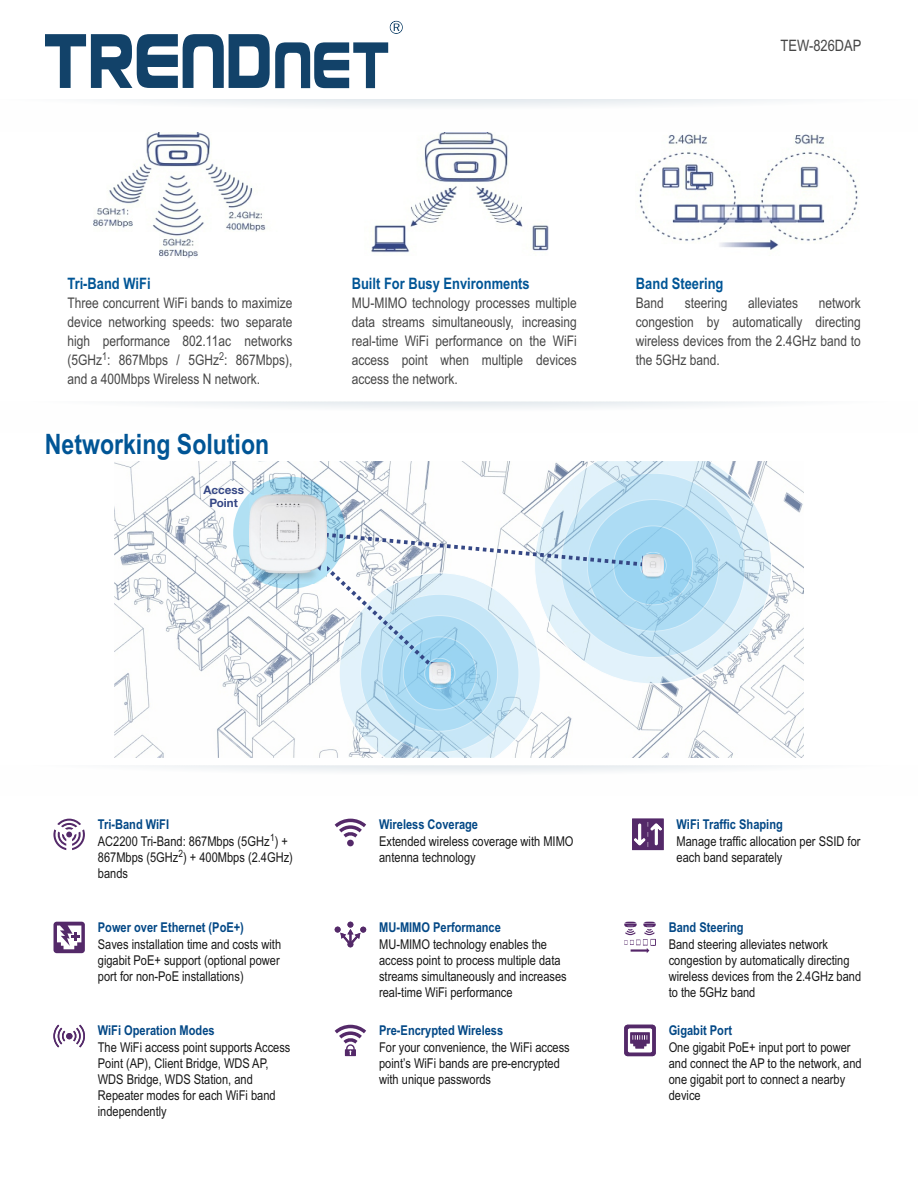
<style>
.page{position:relative;width:918px;height:1188px;background:#fff}
.page>*{position:absolute;margin:0;border:0;box-sizing:border-box;transform-origin:0 0}
.t1{font:700 28.2px "Arial Narrow";color:#005596}
.t2{font:700 15.75px "Arial Narrow";color:#005596}
.t3{font:15.75px "Arial Narrow";color:#464646}
.t4{font:14.7px/19px "Arial Narrow";color:#464646;text-align:justify}
.t5{font:13.5px/16.2px "Arial Narrow";color:#181818}
.t6{font:700 13.5px "Arial Narrow";color:#034886}
.t7{font:700 11.55px/13.2px "Helvetica Neue LTW1 G";color:#354785;text-align:center}
.s1{font-weight:700;color:#034886}
</style>
<div class="page">
<img style="left:93px;top:132px;width:173px;height:126px">
<img style="left:371px;top:132px;width:178px;height:121px">
<img style="left:639px;top:134px;width:219px;height:116px">
<svg style="left:632px;top:819px;width:32px;height:31px"></svg>
<svg style="left:53px;top:819px;width:32px;height:31px"></svg>
<svg style="left:54px;top:922px;width:31px;height:31px"></svg>
<svg style="left:53px;top:1025px;width:32px;height:22px"></svg>
<svg style="left:335px;top:819px;width:31px;height:19px"></svg>
<div style="left:347px;top:840px;width:7px;height:6px;background:#542969;border-radius:50%"></div>
<svg style="left:335px;top:922px;width:31px;height:25px"></svg>
<svg style="left:624px;top:922px;width:32px;height:31px"></svg>
<svg style="left:624px;top:1025px;width:32px;height:31px"></svg>
<svg style="left:335px;top:1025px;width:31px;height:31px"></svg>
<svg style="left:105px;top:99px;width:695px;height:7px"></svg>
<svg style="left:146px;top:402px;width:630px;height:6px"></svg>
<svg style="left:149px;top:766px;width:623px;height:6px"></svg>
<svg style="left:45px;top:21px;width:358px;height:67px"></svg>
<img style="left:114px;top:461px;width:690px;height:297px">
<svg style="left:534px;top:461px;width:238px;height:223px"></svg>
<svg style="left:561px;top:473px;width:184px;height:185px;background:#c3e3f4"></svg>
<svg style="left:587px;top:499px;width:132px;height:132px;background:#abdaf1"></svg>
<svg style="left:613px;top:526px;width:80px;height:79px;background:#9ad3f0"></svg>
<svg style="left:640px;top:552px;width:26px;height:27px"></svg>
<div style="left:233px;top:477px;width:113px;height:112px;background:#009bdb;border-radius:50%;opacity:.3"></div>
<svg style="left:284px;top:527px;width:373px;height:231px"></svg>
<img style="left:249px;top:495px;width:78px;height:88px">
<img style="left:643px;top:555px;width:21px;height:24px">
<p class="t3" style="left:781px;top:39px;width:82px">TEW-826DAP</p>
<p class="t2" style="left:68px;top:278px;width:85px">Tri-Band WiFi</p>
<p class="t4" style="left:68px;top:295px;width:226px">Three concurrent WiFi bands to maximize device networking speeds: two separate high performance 802.11ac networks (5GHz<sup>1</sup>: 867Mbps / 5GHz<sup>2</sup>: 867Mbps), and a 400Mbps Wireless N network.</p>
<h1 class="t1" style="left:45px;top:434px;width:226px">Networking Solution</h1>
<p class="t7" style="left:203px;top:485px;width:42px">Access<br>Point</p>
<p class="t2" style="left:352px;top:278px;width:179px">Built For Busy Environments</p>
<p class="t4" style="left:352px;top:295px;width:226px">MU-MIMO technology processes multiple data streams simultaneously, increasing real-time WiFi performance on the WiFi access point when multiple devices access the network.</p>
<p class="t2" style="left:636px;top:278px;width:89px">Band Steering</p>
<p class="t4" style="left:636px;top:295px;width:30px">Band</p>
<p class="t4" style="left:685px;top:295px;width:44px">steering</p>
<p class="t4" style="left:748px;top:295px;width:51px">alleviates</p>
<p class="t4" style="left:636px;top:295px;width:226px;text-indent:183px">network congestion by automatically directing wireless devices from the 2.4GHz band to the 5GHz band.</p>
<p class="t5" style="left:98px;top:818px;width:197px"><span class="s1">Tri-Band WiFI<br></span>AC2200 Tri-Band: 867Mbps (5GHz<sup>1</sup>) +<br>867Mbps (5GHz<sup>2</sup>) + 400Mbps (2.4GHz) bands</p>
<p class="t6" style="left:98px;top:923px;width:148px">Power over Ethernet (PoE+)</p>
<p class="t5" style="left:98px;top:937px;width:185px;text-align:justify">Saves installation time and costs with gigabit PoE+ support (optional power port for non-PoE installations)</p>
<p class="t6" style="left:98px;top:1026px;width:118px">WiFi Operation Modes</p>
<p class="t5" style="left:98px;top:1040px;width:194px">The WiFi access point supports Access<br>Point (AP), Client Bridge, WDS AP,<br>WDS Bridge, WDS Station, and<br>Repeater modes for each WiFi band independently</p>
<p class="t6" style="left:379px;top:820px;width:100px">Wireless Coverage</p>
<p class="t5" style="left:379px;top:834px;width:196px">Extended wireless coverage with MIMO antenna technology</p>
<p class="t6" style="left:379px;top:923px;width:123px">MU-MIMO Performance</p>
<p class="t5" style="left:379px;top:937px;width:189px">MU-MIMO technology enables the access point to process multiple data streams simultaneously and increases real-time WiFi performance</p>
<p class="t6" style="left:379px;top:1026px;width:126px">Pre-Encrypted Wireless</p>
<p class="t5" style="left:379px;top:1040px;width:192px">For your convenience, the WiFi access point’s WiFi bands are pre-encrypted with unique passwords</p>
<p class="t6" style="left:677px;top:820px;width:108px">WiFi Traffic Shaping</p>
<p class="t5" style="left:677px;top:834px;width:185px">Manage traffic allocation per SSID for each band separately</p>
<p class="t6" style="left:669px;top:923px;width:77px">Band Steering</p>
<p class="t5" style="left:669px;top:937px;width:194px">Band steering alleviates network congestion by automatically directing wireless devices from the 2.4GHz band to the 5GHz band</p>
<p class="t6" style="left:669px;top:1026px;width:65px">Gigabit Port</p>
<p class="t5" style="left:669px;top:1040px;width:195px">One gigabit PoE+ input port to power and connect the AP to the network, and one gigabit port to connect a nearby device</p>
</div>
